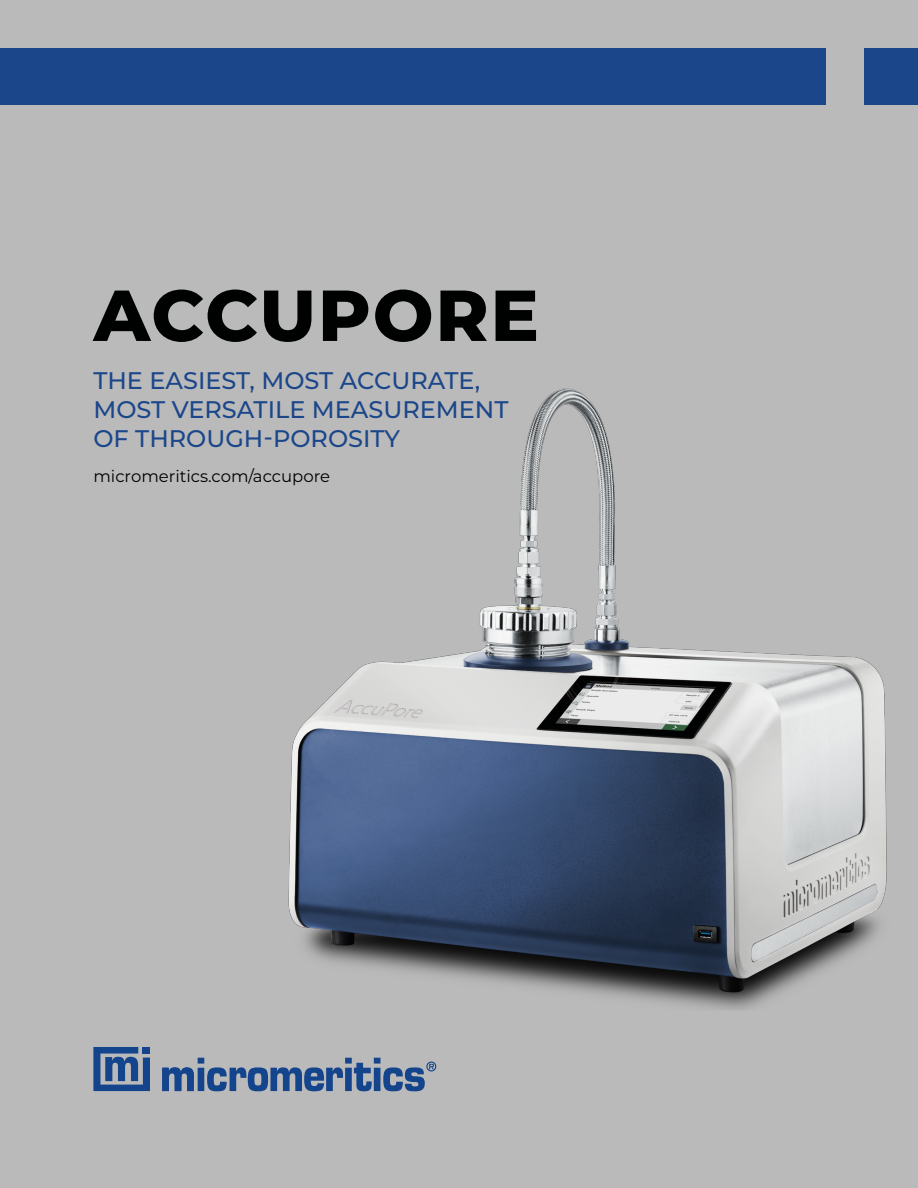
<style>
.page{position:relative;width:918px;height:1188px;background:#bababa}
.page>*{position:absolute;margin:0;border:0;box-sizing:border-box;transform-origin:0 0}
.t1{font:800 72px "Montserrat";letter-spacing:.025em;color:#000101}
.t2{font:500 24px/28.8px "Montserrat";color:#1b468a}
.t3{font:16.5px "Montserrat";color:#000}
</style>
<div class="page">
<img style="left:288px;top:388px;width:599px;height:622px">
<div style="left:0;top:49px;width:826px;height:56px;background:#1b468a"></div>
<div style="left:864px;top:49px;width:54px;height:56px;background:#1b468a"></div>
<svg style="left:93px;top:1047px;width:57px;height:44px"></svg>
<svg style="left:162px;top:1058px;width:274px;height:33px"></svg>
<h1 class="t1" style="left:94px;top:263px;width:447px">ACCUPORE</h1>
<p class="t2" style="left:93px;top:365px;width:417px">THE EASIEST, MOST ACCURATE,<br>MOST VERSATILE MEASUREMENT<br>OF THROUGH-POROSITY</p>
<p class="t3" style="left:93px;top:465px;width:238px">micromeritics.com/accupore</p>
</div>
